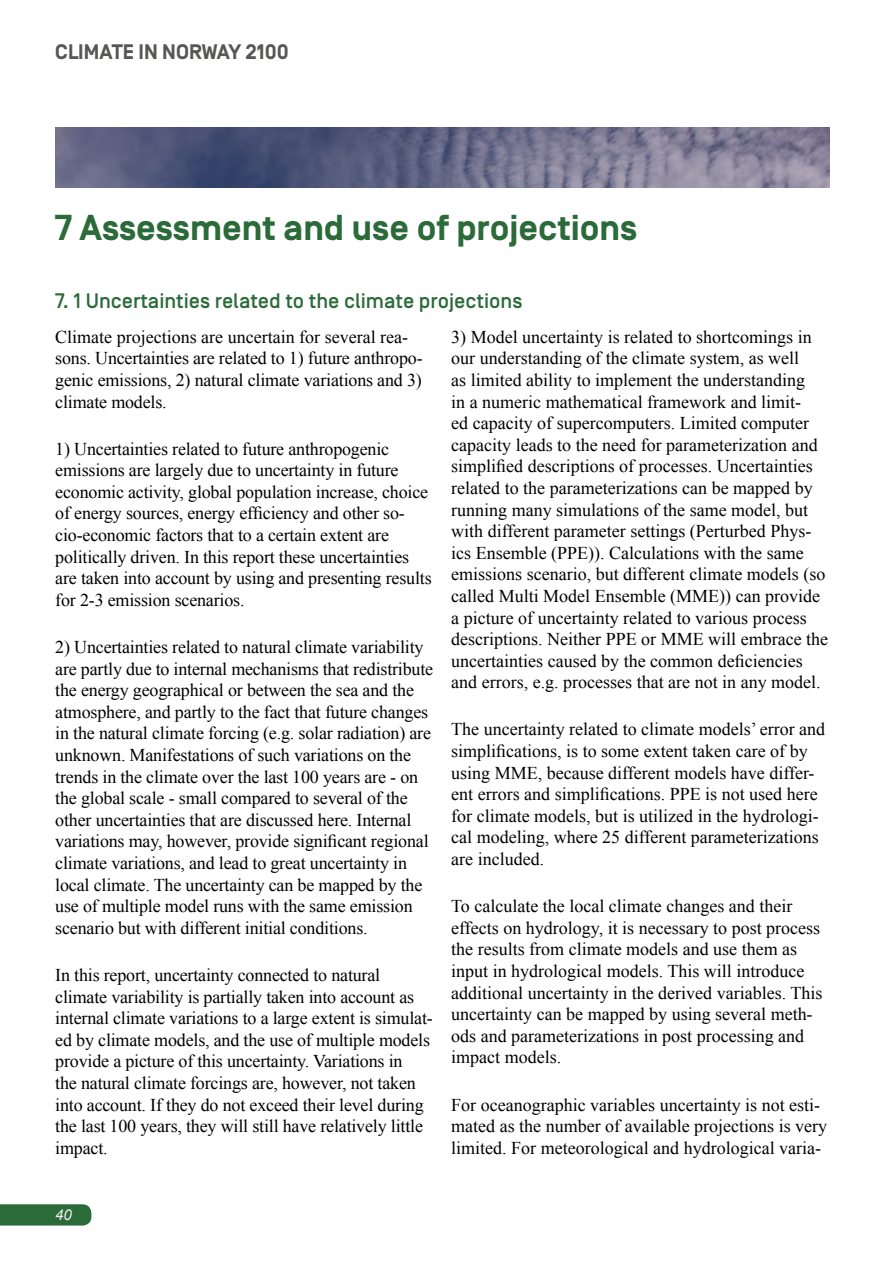
<style>
.page{position:relative;width:893px;height:1263px;background:#fff}
.page>*{position:absolute;margin:0;border:0;box-sizing:border-box;transform-origin:0 0}
.t1{font:700 36px "Simplon BP";color:#2b6b39}
.t2{font:500 21px "Simplon BP";color:#2b6b39}
.t3{font:700 21px "Simplon BP";color:#575756}
.t4{font:18px/21.6px "Times New Roman";color:#000}
.t5{font:italic 15px "Arial";color:#ededed}
</style>
<div class="page">
<div style="left:0;top:1204px;width:91px;height:21px;background:#2b6b39"></div>
<img style="left:55px;top:128px;width:774px;height:59px">
<p class="t3" style="left:55px;top:39px;width:235px">CLIMATE IN NORWAY 2100</p>
<h1 class="t1" style="left:55px;top:207px;width:584px">7 Assessment and use of projections</h1>
<p class="t2" style="left:55px;top:289px;width:469px">7. 1 Uncertainties related to the climate projections</p>
<p class="t4" style="left:55px;top:326px;width:369px">Climate projections are uncertain for several rea&shy;sons. Uncertainties are related to 1) future anthropo&shy;genic emissions, 2) natural climate variations and 3) climate models.</p>
<p class="t4" style="left:55px;top:437px;width:378px">1) Uncertainties related to future anthropogenic emissions are largely due to uncertainty in future economic activity, global population increase, choice of energy sources, energy efficiency and other so&shy;cio-economic factors that to a certain extent are politically driven. In this report these uncertainties are taken into account by using and presenting results for 2-3 emission scenarios.</p>
<p class="t4" style="left:55px;top:636px;width:379px">2) Uncertainties related to natural climate variability are partly due to internal mechanisms that redistribute the energy geographical or between the sea and the atmosphere, and partly to the fact that future changes in the natural climate forcing (e.g. solar radiation) are unknown. Manifestations of such variations on the trends in the climate over the last 100 years are - on the global scale - small compared to several of the other uncertainties that are discussed here. Internal variations may, however, provide significant regional climate variations, and lead to great uncertainty in local climate. The uncertainty can be mapped by the use of multiple model runs with the same emission scenario but with different initial conditions.</p>
<p class="t4" style="left:55px;top:964px;width:379px">In this report, uncertainty connected to natural climate variability is partially taken into account as internal climate variations to a large extent is simulat&shy;ed by climate models, and the use of multiple models provide a picture of this uncertainty. Variations in<br>the natural climate forcings are, however, not taken into account. If they do not exceed their level during the last 100 years, they will still have relatively little impact.</p>
<p class="t4" style="left:451px;top:326px;width:378px">3) Model uncertainty is related to shortcomings in our understanding of the climate system, as well<br>as limited ability to implement the understanding<br>in a numeric mathematical framework and limit-<br>ed capacity of supercomputers. Limited computer capacity leads to the need for parameterization and simplified descriptions of processes. Uncertainties related to the parameterizations can be mapped by running many simulations of the same model, but with different parameter settings (Perturbed Phys&shy;ics Ensemble (PPE)). Calculations with the same emissions scenario, but different climate models (so called Multi Model Ensemble (MME)) can provide a picture of uncertainty related to various process descriptions. Neither PPE or MME will embrace the uncertainties caused by the common deficiencies and errors, e.g. processes that are not in any model.</p>
<p class="t4" style="left:451px;top:718px;width:376px">The uncertainty related to climate models’ error and simplifications, is to some extent taken care of by using MME, because different models have differ&shy;ent errors and simplifications. PPE is not used here for climate models, but is utilized in the hydrologi&shy;cal modeling, where 25 different parameterizations are included.</p>
<p class="t4" style="left:451px;top:895px;width:373px">To calculate the local climate changes and their effects on hydrology, it is necessary to post process the results from climate models and use them as input in hydrological models. This will introduce additional uncertainty in the derived variables. This uncertainty can be mapped by using several meth&shy;ods and parameterizations in post processing and impact models.</p>
<p class="t4" style="left:451px;top:1093px;width:377px">For oceanographic variables uncertainty is not esti&shy;mated as the number of available projections is very limited. For meteorological and hydrological varia-</p>
<p class="t5" style="left:55px;top:1205px;width:18px">40</p>
</div>
